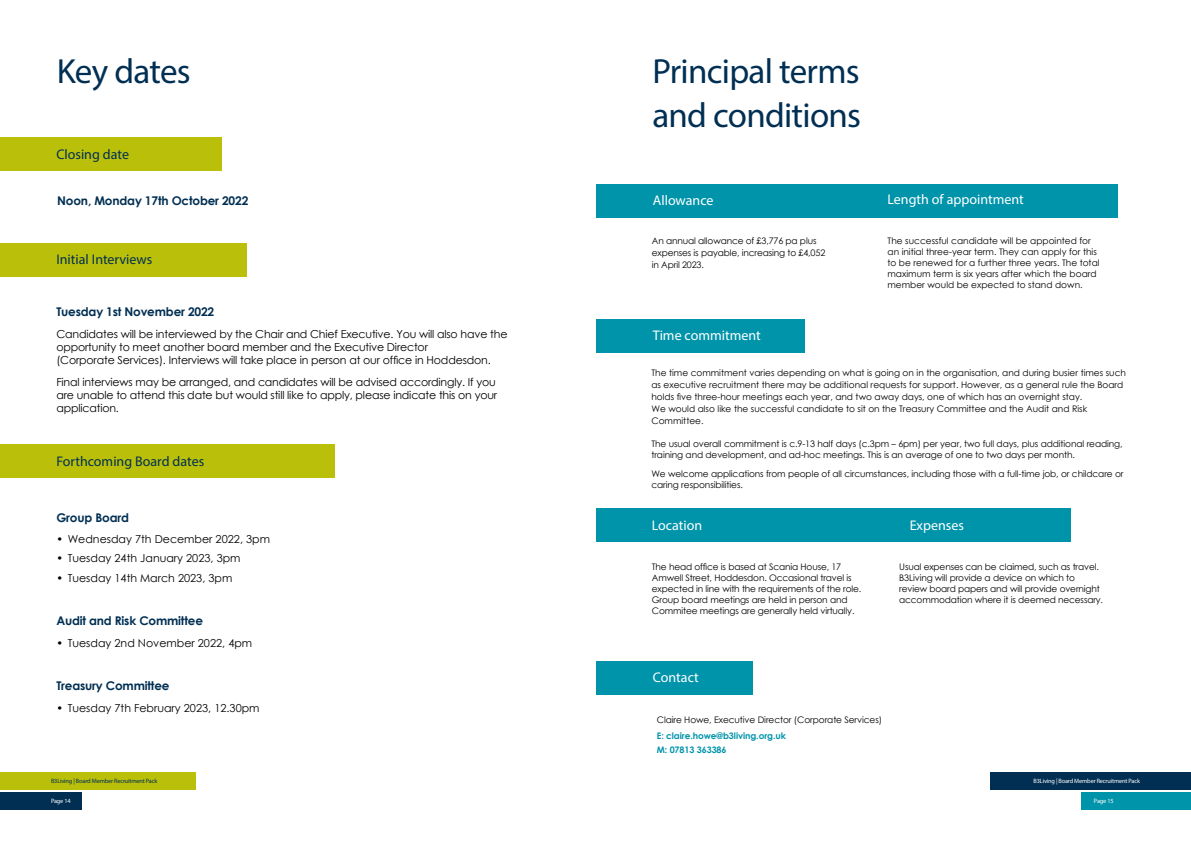
<style>
.page{position:relative;width:1191px;height:842px;background:#fff}
.page>*{position:absolute;margin:0;border:0;box-sizing:border-box;transform-origin:0 0}
.t1{font:35px/43.9px "Myriad Pro";letter-spacing:-.02em;color:#002f53}
.t2{font:14px "Myriad Pro";color:#fff}
.t3{font:14px "Myriad Pro";color:#002f53}
.t4{font:700 12px "Century Gothic";letter-spacing:-.015em;color:#002f53}
.t5{font:11px/13.2px "Century Gothic";letter-spacing:-.015em;color:#000}
.t6{font:9px/11px "Century Gothic";letter-spacing:-.01em;color:#000}
.t7{font:700 9px/13.6px "Century Gothic";letter-spacing:-.01em;color:#0094aa}
.t8{font:6.3px "Myriad Pro";letter-spacing:-.025em;color:#fff}
.t9{font:6.3px "Myriad Pro";letter-spacing:-.025em;color:#002f53}
</style>
<div class="page">
<div style="left:0;top:138px;width:221px;height:33px;background:#bac00a"></div>
<div style="left:596px;top:184px;width:429px;height:34px;background:#0094aa"></div>
<div style="left:871px;top:184px;width:247px;height:34px;background:#0094aa"></div>
<div style="left:596px;top:319px;width:209px;height:33px;background:#0094aa"></div>
<div style="left:596px;top:661px;width:156px;height:33px;background:#0094aa"></div>
<div style="left:596px;top:509px;width:379px;height:33px;background:#0094aa"></div>
<div style="left:887px;top:509px;width:183px;height:33px;background:#0094aa"></div>
<div style="left:0;top:243px;width:247px;height:33px;background:#bac00a"></div>
<div style="left:0;top:444px;width:334px;height:34px;background:#bac00a"></div>
<div style="left:0;top:772px;width:195px;height:17px;background:#bac00a"></div>
<div style="left:0;top:793px;width:82px;height:17px;background:#002f53"></div>
<div style="left:990px;top:772px;width:201px;height:17px;background:#002f53"></div>
<div style="left:1082px;top:793px;width:109px;height:17px;background:#0094aa"></div>
<h1 class="t1" style="left:57px;top:49px;width:136px">Key dates</h1>
<h1 class="t1" style="left:652px;top:49px;width:210px">Principal terms and conditions</h1>
<h2 class="t3" style="left:56px;top:145px;width:74px">Closing date</h2>
<h3 class="t4" style="left:57px;top:192px;width:193px">Noon, Monday 17th October 2022</h3>
<h2 class="t2" style="left:653px;top:191px;width:62px">Allowance</h2>
<p class="t6" style="left:652px;top:235px;width:175px;line-height:12px">An annual allowance of £3,776 pa plus expenses is payable, increasing to £4,052 in April 2023.</p>
<h3 class="t4" style="left:56px;top:303px;width:159px">Tuesday 1st November 2022</h3>
<p class="t5" style="left:56px;top:327px;width:452px">Candidates will be interviewed by the Chair and Chief Executive. You will also have the opportunity to meet another board member and the Executive Director<br>(Corporate Services). Interviews will take place in person at our office in Hoddesdon.</p>
<p class="t5" style="left:56px;top:375px;width:442px">Final interviews may be arranged, and candidates will be advised accordingly. If you are unable to attend this date but would still like to apply, please indicate this on your application.</p>
<h2 class="t2" style="left:887px;top:191px;width:138px">Length of appointment</h2>
<p class="t6" style="left:887px;top:235px;width:214px">The successful candidate will be appointed for an initial three-year term. They can apply for this to be renewed for a further three years. The total maximum term is six years after which the board member would be expected to stand down.</p>
<h2 class="t3" style="left:56px;top:251px;width:97px">Initial Interviews</h2>
<h2 class="t2" style="left:653px;top:326px;width:109px">Time commitment</h2>
<p class="t6" style="left:651px;top:367px;width:476px;line-height:12px">The time commitment varies depending on what is going on in the organisation, and during busier times such as executive recruitment there may be additional requests for support. However, as a general rule the Board holds five three-hour meetings each year, and two away days, one of which has an overnight stay.<br>We would also like the successful candidate to sit on the Treasury Committee and the Audit and Risk Committee.</p>
<p class="t6" style="left:651px;top:438px;width:473px">The usual overall commitment is c.9-13 half days (c.3pm – 6pm) per year, two full days, plus additional reading, training and development, and ad-hoc meetings. This is an average of one to two days per month.</p>
<p class="t6" style="left:651px;top:468px;width:474px">We welcome applications from people of all circumstances, including those with a full-time job, or childcare or caring responsibilities.</p>
<h2 class="t3" style="left:56px;top:452px;width:149px">Forthcoming Board dates</h2>
<h3 class="t4" style="left:56px;top:508px;width:74px">Group Board</h3>
<p class="t5" style="left:56px;top:533px;width:215px">• Wednesday 7th December 2022, 3pm</p>
<p class="t5" style="left:56px;top:551px;width:186px">• Tuesday 24th January 2023, 3pm</p>
<p class="t5" style="left:56px;top:571px;width:177px">• Tuesday 14th March 2023, 3pm</p>
<h3 class="t4" style="left:56px;top:612px;width:148px">Audit and Risk Committee</h3>
<p class="t5" style="left:56px;top:636px;width:197px">• Tuesday 2nd November 2022, 4pm</p>
<h3 class="t4" style="left:56px;top:676px;width:115px">Treasury Committee</h3>
<p class="t5" style="left:56px;top:701px;width:205px">• Tuesday 7th February 2023, 12.30pm</p>
<p class="t9" style="left:51px;top:777px;width:108px">B3Living | Board Member Recruitment Pack</p>
<p class="t8" style="left:51px;top:797px;width:21px">Page 14</p>
<h2 class="t2" style="left:652px;top:517px;width:52px">Location</h2>
<h2 class="t2" style="left:909px;top:517px;width:56px">Expenses</h2>
<p class="t6" style="left:652px;top:561px;width:211px">The head office is based at Scania House, 17<br>Amwell Street, Hoddesdon. Occasional travel is expected in line with the requirements of the role.<br>Group board meetings are held in person and Commitee meetings are generally held virtually.</p>
<p class="t6" style="left:899px;top:562px;width:205px">Usual expenses can be claimed, such as travel.<br>B3Living will provide a device on which to review board papers and will provide overnight accommodation where it is deemed necessary.</p>
<h2 class="t2" style="left:653px;top:668px;width:47px">Contact</h2>
<p class="t6" style="left:657px;top:714px;width:227px">Claire Howe, Executive Director (Corporate Services)</p>
<p class="t7" style="left:657px;top:729px;width:131px">E: claire.howe@b3living.org.uk<br>M: 07813 363386</p>
<p class="t8" style="left:1033px;top:777px;width:108px">B3Living | Board Member Recruitment Pack</p>
<p class="t8" style="left:1094px;top:797px;width:21px">Page 15</p>
</div>
